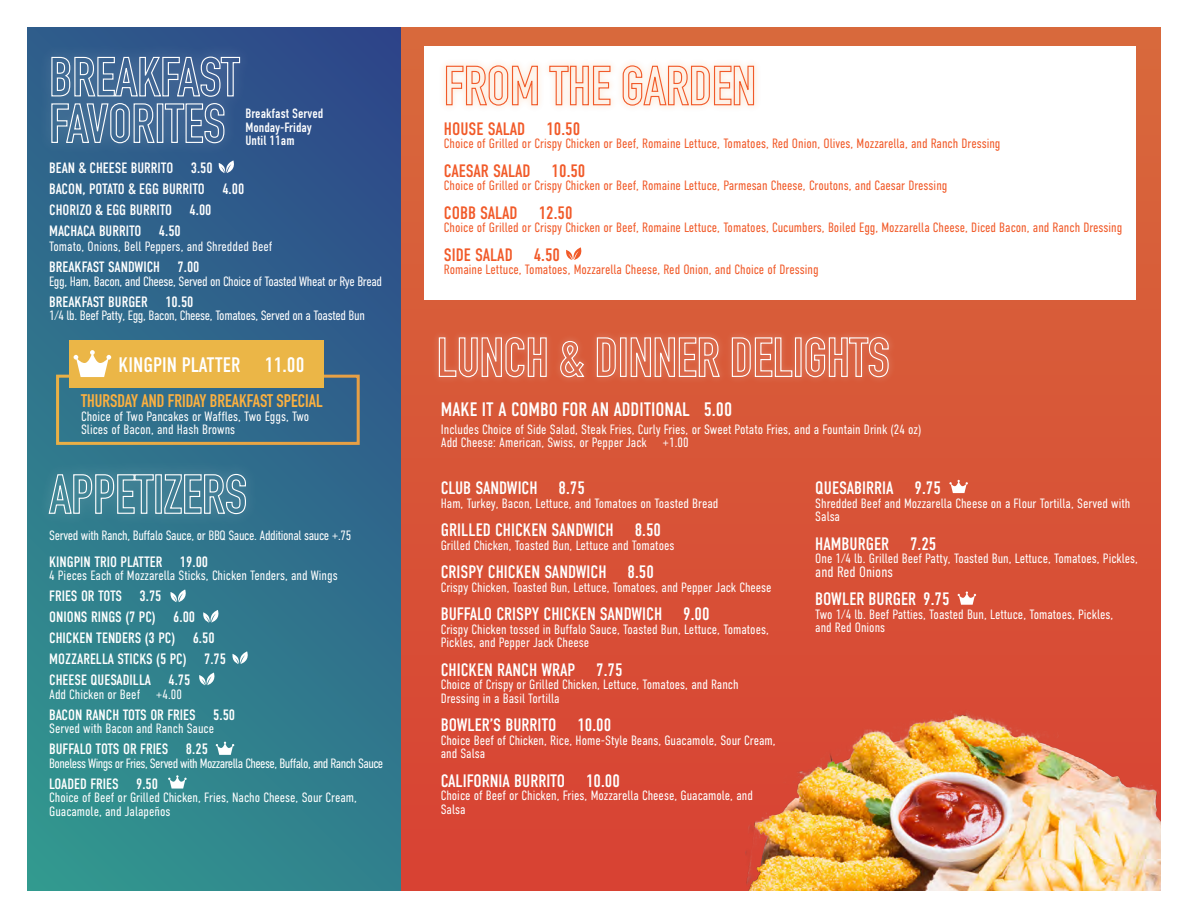
<style>
.page{position:relative;width:1188px;height:918px;background:#fff}
.page>*{position:absolute;margin:0;border:0;box-sizing:border-box;transform-origin:0 0}
.t1{font:21px "DIN Condensed";color:#fff}
.t2{font:19.5px "DIN Condensed";color:#fff}
.t3{font:18px "DIN Condensed";color:#fff}
.t4{font:18px "DIN Condensed";color:#f15a29}
.t5{font:18px "DIN Engschrift LT Pro";color:#fbb040}
.t6{font:15px/21px "DIN Condensed";color:#fff}
.t7{font:300 15px "DIN Condensed";color:#fff}
.t8{font:300 13.5px/13.5px "DIN Condensed";color:#fff}
.t9{font:300 13.5px "DIN Condensed";color:#f15a29}
.t10{font:300 13.5px "DIN Condensed";letter-spacing:-.025em;color:#fff}
.t11{font:300 13.5px "DIN Condensed";letter-spacing:-.04em;color:#fff}
.t12{font:13.5px/13.5px "DIN Condensed";color:#fff}
</style>
<div class="page">
<div style="left:400px;top:14px;width:774px;height:884px;background:linear-gradient(to bottom,#d97043,#d83f31)"></div>
<svg style="left:27px;top:27px;width:373px;height:864px;background:#30718b"></svg>
<div style="left:69px;top:340px;width:255px;height:47px;background:#ebb647"></div>
<svg style="left:74px;top:350px;width:37px;height:27px"></svg>
<div style="left:425px;top:46px;width:711px;height:254px;background:#fff"></div>
<img style="left:704px;top:675px;width:457px;height:216px">
<img style="left:29px;top:29px;width:231px;height:147px">
<svg style="left:51px;top:56px;width:190px;height:88px;background:#6182a6"></svg>
<img style="left:29px;top:447px;width:238px;height:100px">
<svg style="left:48px;top:473px;width:106px;height:41px;background:#6198a7"></svg>
<div style="left:155px;top:474px;width:7px;height:40px;border:1px solid #fff"></div>
<svg style="left:164px;top:473px;width:83px;height:42px;background:#6596a9"></svg>
<svg style="left:445px;top:65px;width:93px;height:41px;background:#fbd2c1"></svg>
<svg style="left:549px;top:65px;width:62px;height:41px"></svg>
<svg style="left:622px;top:65px;width:133px;height:41px;background:#fbd1bf"></svg>
<img style="left:426px;top:320px;width:474px;height:80px">
<svg style="left:438px;top:336px;width:109px;height:42px;background:#e1846b"></svg>
<svg style="left:560px;top:340px;width:25px;height:38px"></svg>
<svg style="left:596px;top:337px;width:20px;height:41px"></svg>
<div style="left:620px;top:337px;width:7px;height:40px;border:1px solid #fff"></div>
<svg style="left:630px;top:337px;width:91px;height:41px;background:#e28870"></svg>
<svg style="left:731px;top:337px;width:62px;height:41px;background:#e1836a"></svg>
<div style="left:795px;top:337px;width:7px;height:40px;border:1px solid #fff"></div>
<svg style="left:805px;top:336px;width:84px;height:42px;background:#e1856c"></svg>
<svg style="left:218px;top:160px;width:17px;height:13px"></svg>
<svg style="left:170px;top:590px;width:17px;height:12px"></svg>
<svg style="left:203px;top:610px;width:16px;height:13px"></svg>
<svg style="left:232px;top:651px;width:17px;height:13px"></svg>
<svg style="left:199px;top:673px;width:16px;height:12px"></svg>
<svg style="left:566px;top:247px;width:16px;height:13px"></svg>
<svg style="left:958px;top:591px;width:18px;height:14px"></svg>
<svg style="left:949px;top:480px;width:19px;height:13px"></svg>
<svg style="left:216px;top:742px;width:18px;height:13px"></svg>
<svg style="left:168px;top:775px;width:19px;height:14px"></svg>
<div style="left:0;top:891px;width:1188px;height:27px;background:#fff"></div>
<div style="left:0;top:0;width:1188px;height:27px;background:#fff"></div>
<div style="left:1161px;top:0;width:27px;height:918px;background:#fff"></div>
<p class="t12" style="left:245px;top:107px;width:79px">Breakfast Served<br>Monday-Friday<br>Until 11am</p>
<p class="t6" style="left:49px;top:158px;width:197px">BEAN &amp; CHEESE BURRITO 3.50<br>BACON, POTATO &amp; EGG BURRITO 4.00<br>CHORIZO &amp; EGG BURRITO 4.00<br>MACHACA BURRITO 4.50</p>
<p class="t8" style="left:49px;top:240px;width:225px">Tomato, Onions, Bell Peppers, and Shredded Beef</p>
<p class="t6" style="left:49px;top:257px;width:152px">BREAKFAST SANDWICH 7.00</p>
<p class="t10" style="left:49px;top:274px;width:334px">Egg, Ham, Bacon, and Cheese, Served on Choice of Toasted Wheat or Rye Bread</p>
<p class="t6" style="left:49px;top:291px;width:146px">BREAKFAST BURGER 10.50</p>
<p class="t10" style="left:49px;top:308px;width:317px">1/4 lb. Beef Patty, Egg, Bacon, Cheese, Tomatoes, Served on a Toasted Bun</p>
<h1 class="t1" style="left:119px;top:353px;width:187px">KINGPIN PLATTER 11.00</h1>
<h3 class="t5" style="left:81px;top:390px;width:243px">THURSDAY AND FRIDAY BREAKFAST SPECIAL</h3>
<p class="t8" style="left:81px;top:409px;width:230px">Choice of Two Pancakes or Waffles, Two Eggs, Two<br>Slices of Bacon, and Hash Browns</p>
<p class="t10" style="left:49px;top:527px;width:304px">Served with Ranch, Buffalo Sauce, or BBQ Sauce. Additional sauce +.75</p>
<p class="t6" style="left:49px;top:551px;width:161px">KINGPIN TRIO PLATTER 19.00</p>
<p class="t8" style="left:49px;top:569px;width:290px">4 Pieces Each of Mozzarella Sticks, Chicken Tenders, and Wings</p>
<p class="t6" style="left:49px;top:586px;width:178px">FRIES OR TOTS 3.75<br>ONIONS RINGS (7 PC) 6.00<br>CHICKEN TENDERS (3 PC) 6.50<br>MOZZARELLA STICKS (5 PC) 7.75<br>CHEESE QUESADILLA 4.75</p>
<p class="t8" style="left:49px;top:687px;width:134px">Add Chicken or Beef +4.00</p>
<p class="t6" style="left:49px;top:704px;width:188px">BACON RANCH TOTS OR FRIES 5.50</p>
<p class="t8" style="left:49px;top:722px;width:166px">Served with Bacon and Ranch Sauce</p>
<p class="t6" style="left:49px;top:739px;width:160px">BUFFALO TOTS OR FRIES 8.25</p>
<p class="t11" style="left:49px;top:755px;width:336px">Boneless Wings or Fries, Served with Mozzarella Cheese, Buffalo, and Ranch Sauce</p>
<p class="t6" style="left:49px;top:773px;width:110px">LOADED FRIES 9.50</p>
<p class="t8" style="left:49px;top:791px;width:309px">Choice of Beef or Grilled Chicken, Fries, Nacho Cheese, Sour Cream,<br>Guacamole, and Jalapeños</p>
<h3 class="t4" style="left:444px;top:118px;width:138px">HOUSE SALAD 10.50</h3>
<p class="t9" style="left:444px;top:136px;width:558px">Choice of Grilled or Crispy Chicken or Beef, Romaine Lettuce, Tomatoes, Red Onion, Olives, Mozzarella, and Ranch Dressing</p>
<h3 class="t4" style="left:444px;top:160px;width:143px">CAESAR SALAD 10.50</h3>
<p class="t9" style="left:444px;top:178px;width:505px">Choice of Grilled or Crispy Chicken or Beef, Romaine Lettuce, Parmesan Cheese, Croutons, and Caesar Dressing</p>
<h3 class="t4" style="left:444px;top:202px;width:130px">COBB SALAD 12.50</h3>
<p class="t9" style="left:444px;top:220px;width:680px">Choice of Grilled or Crispy Chicken or Beef, Romaine Lettuce, Tomatoes, Cucumbers, Boiled Egg, Mozzarella Cheese, Diced Bacon, and Ranch Dressing</p>
<h3 class="t4" style="left:444px;top:244px;width:118px">SIDE SALAD 4.50</h3>
<p class="t9" style="left:444px;top:262px;width:376px">Romaine Lettuce, Tomatoes, Mozzarella Cheese, Red Onion, and Choice of Dressing</p>
<h2 class="t2" style="left:441px;top:398px;width:293px">MAKE IT A COMBO FOR AN ADDITIONAL 5.00</h2>
<p class="t8" style="left:441px;top:423px;width:482px">Includes Choice of Side Salad, Steak Fries, Curly Fries, or Sweet Potato Fries, and a Fountain Drink (24 oz)<br>Add Cheese: American, Swiss, or Pepper Jack +1.00</p>
<h3 class="t3" style="left:441px;top:478px;width:146px">CLUB SANDWICH 8.75</h3>
<p class="t8" style="left:441px;top:497px;width:279px">Ham, Turkey, Bacon, Lettuce, and Tomatoes on Toasted Bread</p>
<h3 class="t3" style="left:441px;top:520px;width:222px">GRILLED CHICKEN SANDWICH 8.50</h3>
<p class="t8" style="left:441px;top:539px;width:235px">Grilled Chicken, Toasted Bun, Lettuce and Tomatoes</p>
<h3 class="t3" style="left:441px;top:562px;width:215px">CRISPY CHICKEN SANDWICH 8.50</h3>
<p class="t8" style="left:441px;top:581px;width:332px">Crispy Chicken, Toasted Bun, Lettuce, Tomatoes, and Pepper Jack Cheese</p>
<h3 class="t3" style="left:441px;top:604px;width:270px">BUFFALO CRISPY CHICKEN SANDWICH 9.00</h3>
<p class="t8" style="left:441px;top:623px;width:330px">Crispy Chicken tossed in Buffalo Sauce, Toasted Bun, Lettuce, Tomatoes,<br>Pickles, and Pepper Jack Cheese</p>
<h3 class="t3" style="left:441px;top:660px;width:183px">CHICKEN RANCH WRAP 7.75</h3>
<p class="t8" style="left:441px;top:678px;width:299px">Choice of Crispy or Grilled Chicken, Lettuce, Tomatoes, and Ranch<br>Dressing in a Basil Tortilla</p>
<h3 class="t3" style="left:441px;top:715px;width:172px">BOWLER’S BURRITO 10.00</h3>
<p class="t8" style="left:441px;top:734px;width:336px">Choice Beef of Chicken, Rice, Home-Style Beans, Guacamole, Sour Cream, and Salsa</p>
<h3 class="t3" style="left:441px;top:771px;width:181px">CALIFORNIA BURRITO 10.00</h3>
<p class="t8" style="left:441px;top:789px;width:314px">Choice of Beef or Chicken, Fries, Mozzarella Cheese, Guacamole, and<br>Salsa</p>
<h3 class="t3" style="left:815px;top:478px;width:127px">QUESABIRRIA 9.75</h3>
<p class="t8" style="left:815px;top:497px;width:317px">Shredded Beef and Mozzarella Cheese on a Flour Tortilla, Served with<br>Salsa</p>
<h3 class="t3" style="left:815px;top:534px;width:123px">HAMBURGER 7.25</h3>
<p class="t8" style="left:815px;top:552px;width:324px">One 1/4 lb. Grilled Beef Patty, Toasted Bun, Lettuce, Tomatoes, Pickles,</p>
<p class="t7" style="left:815px;top:563px;width:79px">and Red Onions</p>
<h3 class="t3" style="left:815px;top:589px;width:136px">BOWLER BURGER 9.75</h3>
<p class="t8" style="left:815px;top:608px;width:300px">Two 1/4 lb. Beef Patties, Toasted Bun, Lettuce, Tomatoes, Pickles, and Red Onions</p>
</div>
